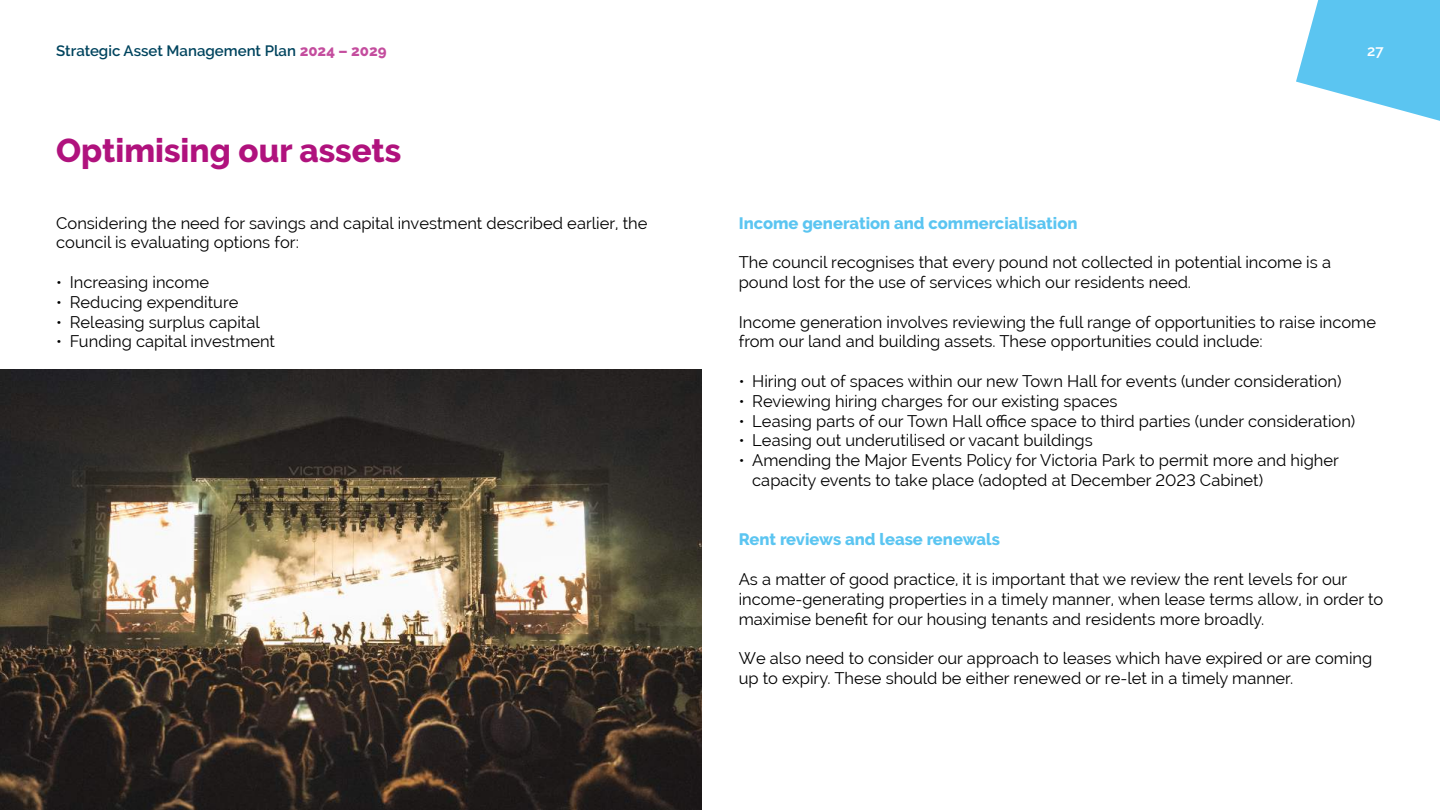
<style>
.page{position:relative;width:1440px;height:810px;background:#fff}
.page>*{position:absolute;margin:0;border:0;box-sizing:border-box;transform-origin:0 0}
.t1{font:800 33px "Raleway";color:#b0127d}
.t2{font:16.5px/19.8px "Raleway";color:#000}
.t3{font:800 16.5px "Raleway";color:#5bc5f1}
.t4{font:600 15px "Raleway";color:#00445e}
.t5{font:600 15px "Raleway";color:#fff}
.s1{font-weight:800;color:#c44d9e}
</style>
<div class="page">
<svg style="left:1296px;top:0;width:144px;height:121px"></svg>
<img style="left:0;top:370px;width:701px;height:440px">
<p class="t4" style="left:56px;top:42px;width:332px">Strategic Asset Management Plan <span class="s1">2024 – 2029</span></p>
<p class="t5" style="left:1367px;top:42px;width:18px">27</p>
<h1 class="t1" style="left:56px;top:131px;width:347px">Optimising our assets</h1>
<p class="t2" style="left:56px;top:213px;width:593px">Considering the need for savings and capital investment described earlier, the council is evaluating options for:</p>
<p class="t2" style="left:56px;top:272px;width:154px">• Increasing income</p>
<p class="t2" style="left:56px;top:292px;width:184px">• Reducing expenditure</p>
<p class="t2" style="left:56px;top:312px;width:205px">• Releasing surplus capital</p>
<p class="t2" style="left:56px;top:332px;width:220px">• Funding capital investment</p>
<p class="t3" style="left:739px;top:213px;width:340px">Income generation and commercialisation</p>
<p class="t2" style="left:739px;top:252px;width:594px">The council recognises that every pound not collected in potential income is a pound lost for the use of services which our residents need.</p>
<p class="t2" style="left:739px;top:312px;width:639px">Income generation involves reviewing the full range of opportunities to raise income from our land and building assets. These opportunities could include:</p>
<p class="t2" style="left:739px;top:371px;width:604px">• Hiring out of spaces within our new Town Hall for events (under consideration)</p>
<p class="t2" style="left:739px;top:391px;width:380px">• Reviewing hiring charges for our existing spaces</p>
<p class="t2" style="left:739px;top:411px;width:618px">• Leasing parts of our Town Hall office space to third parties (under consideration)</p>
<p class="t2" style="left:739px;top:431px;width:356px">• Leasing out underutilised or vacant buildings</p>
<p class="t2" style="left:752px;top:450px;width:588px;text-indent:-14px">• Amending the Major Events Policy for Victoria Park to permit more and higher capacity events to take place (adopted at December 2023 Cabinet)</p>
<p class="t3" style="left:739px;top:530px;width:263px">Rent reviews and lease renewals</p>
<p class="t2" style="left:739px;top:569px;width:646px">As a matter of good practice, it is important that we review the rent levels for our income-generating properties in a timely manner, when lease terms allow, in order to maximise benefit for our housing tenants and residents more broadly.</p>
<p class="t2" style="left:739px;top:648px;width:635px">We also need to consider our approach to leases which have expired or are coming up to expiry. These should be either renewed or re-let in a timely manner.</p>
</div>
